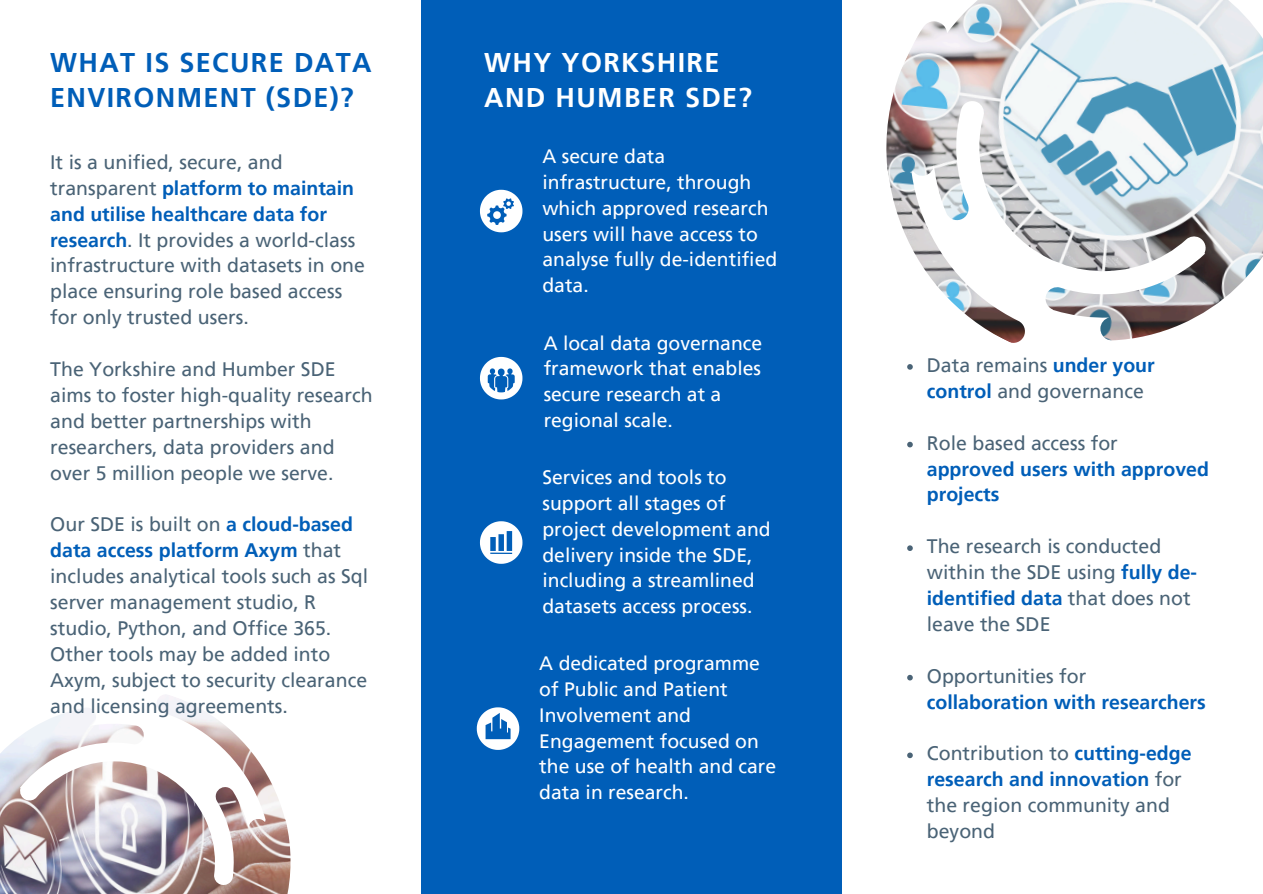
<style>
.page{position:relative;width:1263px;height:894px;background:#fff}
.page>*{position:absolute;margin:0;border:0;box-sizing:border-box;transform-origin:0 0}
.t1{font:700 27px/34.8px "Frutiger LT Pro";letter-spacing:.05em;color:#005eb8}
.t2{font:700 27px/34.8px "Frutiger LT Pro";letter-spacing:.05em;color:#fff}
.t3{font:19.5px/25.8px "Frutiger LT Pro";color:#4a6376}
.t4{font:700 19.5px/25.8px "Frutiger LT Pro";color:#005eb8}
.t5{font:19.35px/25.8px "Frutiger LT Pro";color:#fff}
.s1{font-weight:700;color:#005eb8}
.s2{font-weight:400;color:#4a6376}
</style>
<div class="page">
<img style="left:886px;top:0;width:377px;height:343px">
<div style="left:421px;top:0;width:421px;height:893px;background:#005eb8"></div>
<img style="left:0;top:695px;width:291px;height:198px">
<svg style="left:480px;top:190px;width:42px;height:42px"></svg>
<svg style="left:480px;top:357px;width:42px;height:42px"></svg>
<svg style="left:480px;top:521px;width:42px;height:42px"></svg>
<svg style="left:477px;top:707px;width:42px;height:42px"></svg>
<svg style="left:907px;top:364px;width:6px;height:5px"></svg>
<svg style="left:907px;top:441px;width:6px;height:6px"></svg>
<svg style="left:907px;top:545px;width:6px;height:6px"></svg>
<svg style="left:907px;top:674px;width:6px;height:6px"></svg>
<svg style="left:907px;top:752px;width:6px;height:6px"></svg>
<h1 class="t1" style="left:50px;top:45px;width:323px">WHAT IS SECURE DATA<br>ENVIRONMENT (SDE)?</h1>
<p class="t3" style="left:50px;top:149px;width:316px">It is a unified, secure, and transparent <span class="s1">platform to maintain and utilise healthcare data for research</span>. It provides a world-class infrastructure with datasets in one place ensuring role based access for only trusted users.</p>
<p class="t3" style="left:50px;top:356px;width:324px">The Yorkshire and Humber SDE aims to foster high-quality research and better partnerships with researchers, data providers and over 5 million people we serve.</p>
<p class="t3" style="left:50px;top:511px;width:320px">Our SDE is built on <span class="s1">a cloud-based data access platform Axym</span> that includes analytical tools such as Sql server management studio, R studio, Python, and Office 365.</p>
<p class="t3" style="left:50px;top:641px;width:318px">Other tools may be added into<br>Axym, subject to security clearance and licensing agreements.</p>
<p class="t2" style="left:484px;top:45px;width:269px">WHY YORKSHIRE<br>AND HUMBER SDE?</p>
<h1 class="t5" style="left:542px;top:143px;width:236px">A secure data infrastructure, through which approved research users will have access to analyse fully de-identified data.</h1>
<p class="t5" style="left:544px;top:330px;width:220px">A local data governance framework that enables secure research at a regional scale.</p>
<p class="t5" style="left:542px;top:464px;width:230px">Services and tools to support all stages of project development and delivery inside the SDE, including a streamlined datasets access process.</p>
<p class="t5" style="left:539px;top:650px;width:238px">A dedicated programme of Public and Patient<br>Involvement and<br>Engagement focused on the use of health and care data in research.</p>
<p class="t3" style="left:927px;top:352px;width:229px">Data remains <span class="s1">under your control</span> and governance</p>
<p class="t4" style="left:927px;top:429px;width:284px"><span class="s2">Role based access for </span>approved users with approved projects</p>
<p class="t3" style="left:927px;top:533px;width:272px">The research is conducted within the SDE using <span class="s1">fully de&shy;identified data</span> that does not leave the SDE</p>
<p class="t4" style="left:927px;top:662px;width:280px"><span class="s2">Opportunities for </span>collaboration with researchers</p>
<p class="t3" style="left:927px;top:740px;width:266px">Contribution to <span class="s1">cutting-edge research and innovation</span> for the region community and beyond</p>
</div>
